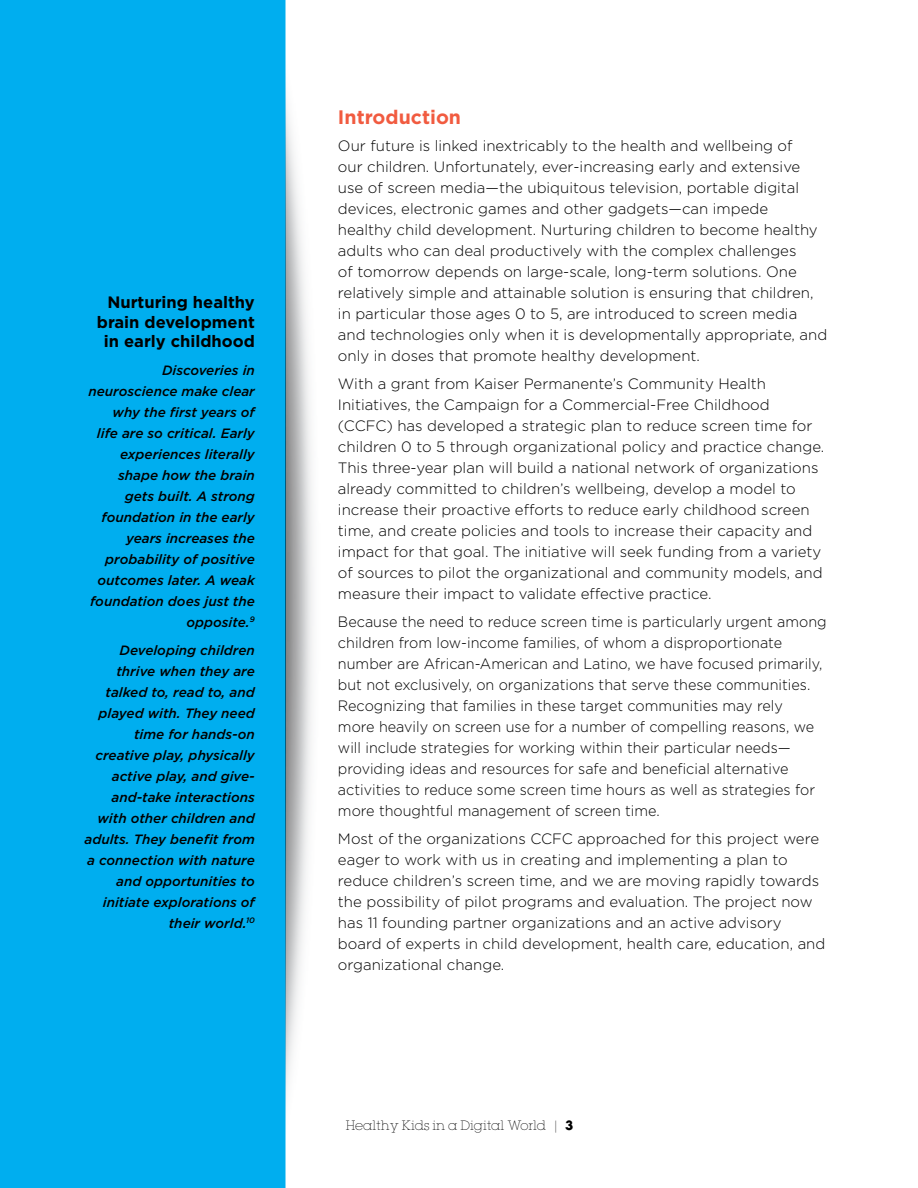
<style>
.page{position:relative;width:918px;height:1188px;background:#fff}
.page>*{position:absolute;margin:0;border:0;box-sizing:border-box;transform-origin:0 0}
.t1{font:700 19.5px "Gotham";color:#f15b40}
.t2{font:700 16.5px/19.5px "Gotham";color:#000;text-align:right}
.t3{font:300 15px/21px "Gotham";color:#000}
.t4{font:300 15px/21px "Gotham";color:#000;scale:.96 1}
.t5{font:italic 500 13.5px/21px "Gotham";color:#000;text-align:right}
.t6{font:12px "Lubalin X Light";color:#000}
.s1{font-family:"Lubalin";font-weight:700}
</style>
<div class="page">
<div style="left:0;top:0;width:285px;height:1188px;background:#00aeef"></div>
<p class="t2" style="left:97px;top:292px;width:159px">Nurturing healthy brain development in early childhood</p>
<p class="t5" style="left:88px;top:359px;width:168px">Discoveries in neuroscience make clear why the first years of life are so critical. Early experiences literally shape how the brain gets built. A strong foundation in the early years increases the probability of positive outcomes later. A weak foundation does just the opposite.<sup>9</sup></p>
<p class="t5" style="left:84px;top:639px;width:172px">Developing children thrive when they are talked to, read to, and played with. They need time for hands-on creative play, physically active play, and give&shy;and-take interactions with other children and adults. They benefit from a connection with nature and opportunities to initiate explorations of their world.<sup>10</sup></p>
<h1 class="t1" style="left:338px;top:104px;width:125px">Introduction</h1>
<p class="t3" style="left:338px;top:135px;width:491px">Our future is linked inextricably to the health and wellbeing of<br>our children. Unfortunately, ever-increasing early and extensive use of screen media—the ubiquitous television, portable digital devices, electronic games and other gadgets—can impede<br>healthy child development. Nurturing children to become healthy adults who can deal productively with the complex challenges<br>of tomorrow depends on large-scale, long-term solutions. One relatively simple and attainable solution is ensuring that children, in particular those ages 0 to 5, are introduced to screen media and technologies only when it is developmentally appropriate, and only in doses that promote healthy development.</p>
<p class="t3" style="left:338px;top:373px;width:488px">With a grant from Kaiser Permanente’s Community Health Initiatives, the Campaign for a Commercial-Free Childhood (CCFC) has developed a strategic plan to reduce screen time for children 0 to 5 through organizational policy and practice change.<br>This three-year plan will build a national network of organizations already committed to children’s wellbeing, develop a model to increase their proactive efforts to reduce early childhood screen time, and create policies and tools to increase their capacity and impact for that goal. The initiative will seek funding from a variety of sources to pilot the organizational and community models, and measure their impact to validate effective practice.</p>
<p class="t4" style="left:338px;top:611px;width:511px">Because the need to reduce screen time is particularly urgent among children from low-income families, of whom a disproportionate number are African-American and Latino, we have focused primarily, but not exclusively, on organizations that serve these communities.<br>Recognizing that families in these target communities may rely<br>more heavily on screen use for a number of compelling reasons, we will include strategies for working within their particular needs— providing ideas and resources for safe and beneficial alternative activities to reduce some screen time hours as well as strategies for more thoughtful management of screen time.</p>
<p class="t3" style="left:338px;top:827px;width:489px">Most of the organizations CCFC approached for this project were eager to work with us in creating and implementing a plan to reduce children’s screen time, and we are moving rapidly towards the possibility of pilot programs and evaluation. The project now has 11 founding partner organizations and an active advisory board of experts in child development, health care, education, and organizational change.</p>
<p class="t6" style="left:346px;top:1118px;width:229px">Healthy Kids in a Digital World | <span class="s1">3</span></p>
</div>
